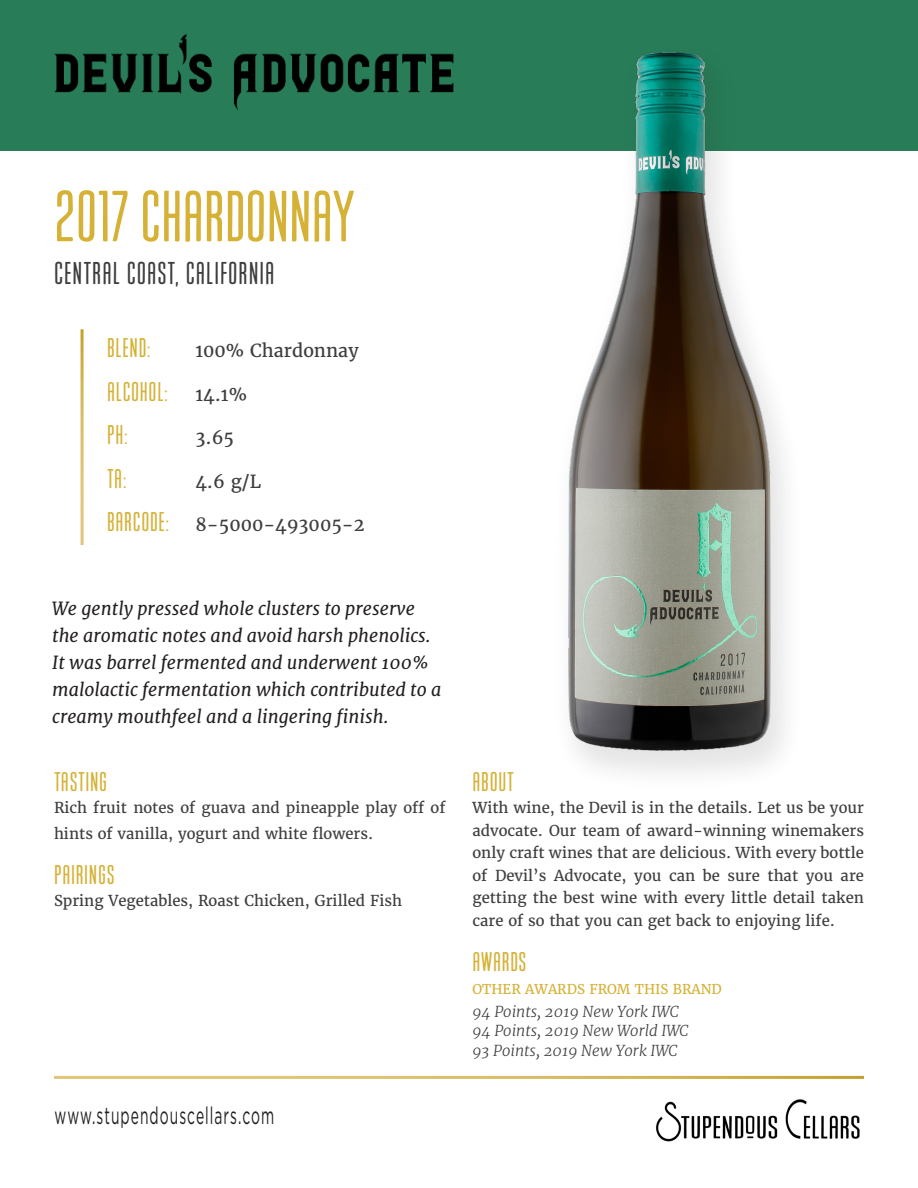
<style>
.page{position:relative;width:918px;height:1188px;background:#fff}
.page>*{position:absolute;margin:0;border:0;box-sizing:border-box;transform-origin:0 0}
.Wine_Title{font:72px "Buket Sans Basic";color:#d5b136}
.Appellation{font:31.5px "Buket Sans Basic";letter-spacing:.03em;color:#3e3e3f}
.Tech_Info{font:27px "Buket Sans Basic";letter-spacing:.025em;color:#d5b136}
.gold_headers{font:27px "Buket Sans Basic";letter-spacing:.025em;color:#d5b136}
.Brand_Story{font:27px "Buket Sans Basic";letter-spacing:.025em;color:#d5b136}
.website_address{font:24px "Gotham";letter-spacing:.075em;color:#231f20;scale:.58 1}
.Winemaking{font:italic 18px/27px "Merriweather";color:#231f20}
.Tech_Info-2{font:18px "Merriweather";color:#3e3e3f}
.Body{font:15px/22.5px "Merriweather";color:#3e3e3f}
.Body-2{font:italic 300 15px "Merriweather";color:#3e3e3f}
.Other_Awards{font:13.5px "Merriweather";color:#d5b136}
.s1{font-family:"Merriweather";font-size:18px;color:#3e3e3f}
.s2{font-family:"Buket Sans Basic";font-size:27px;color:#d5b136}
</style>
<div class="page">
<div style="left:0;top:0;width:918px;height:151px;background:#287d58"></div>
<div style="left:552px;top:42px;width:253px;height:751px;background:#231f20;opacity:.12"></div>
<img style="left:569px;top:52px;width:201px;height:699px">
<img style="left:656px;top:1099px;width:204px;height:43px">
<img style="left:54px;top:34px;width:400px;height:76px">
<p class="Wine_Title" style="left:54px;top:180px;width:303px">2017 CHARDONNAY</p>
<p class="Appellation" style="left:54px;top:257px;width:222px">CENTRAL COAST, CALIFORNIA</p>
<p class="Tech_Info" style="left:107px;top:334px;width:45px">BLEND:</p>
<p class="Tech_Info-2" style="left:196px;top:339px;width:165px">100% Chardonnay</p>
<p class="Tech_Info" style="left:107px;top:378px;width:142px">ALCOHOL: <span class="s1">14.1%</span></p>
<p class="Tech_Info" style="left:107px;top:421px;width:22px">PH:</p>
<p class="Tech_Info-2" style="left:196px;top:426px;width:40px">3.65</p>
<p class="Tech_Info" style="left:107px;top:465px;width:21px">TA:</p>
<p class="Tech_Info-2" style="left:196px;top:470px;width:67px">4.6 g/L</p>
<p class="Tech_Info-2" style="left:107px;top:513px;width:259px"><span class="s2">BARCODE:</span> 8-5000-493005-2</p>
<p class="Winemaking" style="left:52px;top:595px;width:391px">We gently pressed whole clusters to preserve the aromatic notes and avoid harsh phenolics.<br>It was barrel fermented and underwent 100% malolactic fermentation which contributed to a creamy mouthfeel and a lingering finish.</p>
<p class="Tech_Info" style="left:54px;top:768px;width:55px">TASTING</p>
<p class="Body" style="left:54px;top:795px;width:393px;line-height:25.5px">Rich fruit notes of guava and pineapple play off of hints of vanilla, yogurt and white flowers.</p>
<p class="gold_headers" style="left:54px;top:861px;width:62px">PAIRINGS</p>
<p class="Body" style="left:54px;top:890px;width:350px">Spring Vegetables, Roast Chicken, Grilled Fish</p>
<p class="website_address" style="left:55px;top:1101px;width:380px">www.stupendouscellars.com</p>
<p class="Brand_Story" style="left:472px;top:768px;width:43px">ABOUT</p>
<p class="Body" style="left:472px;top:797px;width:393px;text-align:justify">With wine, the Devil is in the details. Let us be your advocate. Our team of award-winning winemakers only craft wines that are delicious. With every bottle of Devil’s Advocate, you can be sure that you are getting the best wine with every little detail taken care of so that you can get back to enjoying life.</p>
<p class="gold_headers" style="left:472px;top:948px;width:55px">AWARDS</p>
<p class="Other_Awards" style="left:472px;top:980px;width:251px">OTHER AWARDS FROM THIS BRAND</p>
<p class="Body-2" style="left:472px;top:1002px;width:208px">94 Points, 2019 New York IWC</p>
<p class="Body-2" style="left:472px;top:1021px;width:218px">94 Points, 2019 New World IWC</p>
<p class="Body-2" style="left:472px;top:1041px;width:207px">93 Points, 2019 New York IWC</p>
</div>
